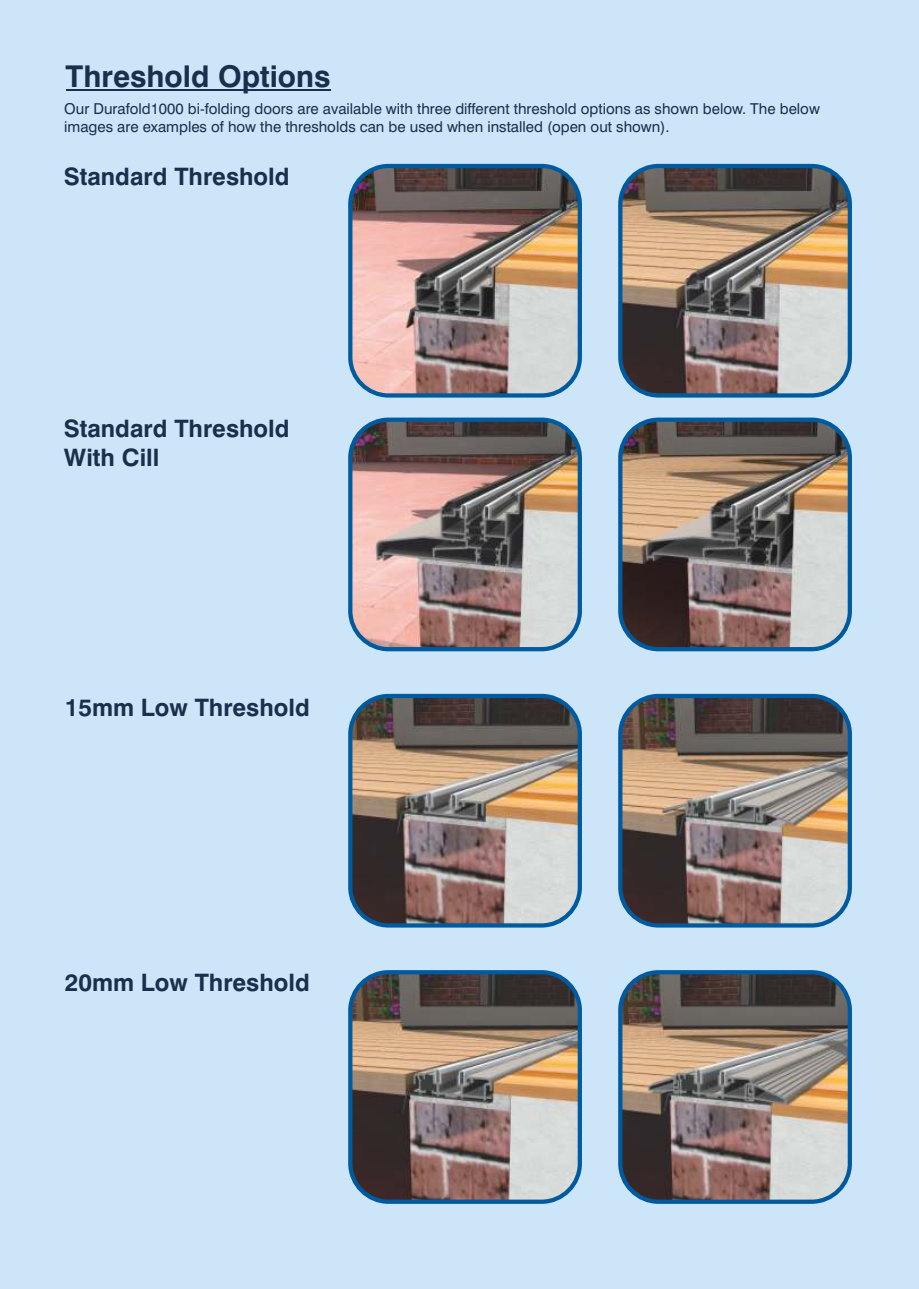
<style>
.page{position:relative;width:919px;height:1289px;background:#fff}
.page>*{position:absolute;margin:0;border:0;box-sizing:border-box;transform-origin:0 0}
.t1{font:700 30px "Swiss 721 BT";color:#18304c}
.t2{font:700 24px/28.8px "Swiss 721 BT";color:#18304c}
.t3{font:15px/18px "Swiss 721 BT";color:#18304c}
</style>
<div class="page">
<div style="left:0;top:0;width:918px;height:1288px;background:#cde5f8"></div>
<hr style="left:66px;top:89px;width:264px;height:2px;background:#18304c">
<img style="left:350px;top:696px;width:229px;height:229px;border-radius:38px">
<div style="left:348px;top:694px;width:234px;height:233px;border:4px solid #005a9f;border-radius:38px"></div>
<img style="left:620px;top:696px;width:229px;height:229px;border-radius:38px">
<div style="left:618px;top:694px;width:233px;height:233px;border:4px solid #005a9f;border-radius:38px"></div>
<img style="left:350px;top:972px;width:229px;height:229px;border-radius:38px">
<div style="left:348px;top:970px;width:234px;height:233px;border:4px solid #005a9f;border-radius:38px"></div>
<img style="left:620px;top:166px;width:229px;height:229px;border-radius:38px">
<div style="left:618px;top:164px;width:233px;height:233px;border:4px solid #005a9f;border-radius:38px"></div>
<img style="left:350px;top:419px;width:229px;height:230px;border-radius:38px">
<div style="left:348px;top:417px;width:234px;height:234px;border:4px solid #005a9f;border-radius:38px"></div>
<img style="left:350px;top:166px;width:229px;height:229px;border-radius:38px">
<div style="left:348px;top:164px;width:234px;height:233px;border:4px solid #005a9f;border-radius:38px"></div>
<img style="left:620px;top:972px;width:229px;height:229px;border-radius:38px">
<div style="left:618px;top:970px;width:233px;height:233px;border:4px solid #005a9f;border-radius:38px"></div>
<img style="left:620px;top:419px;width:229px;height:230px;border-radius:38px">
<div style="left:618px;top:417px;width:233px;height:234px;border:4px solid #005a9f;border-radius:38px"></div>
<h1 class="t1" style="left:66px;top:64px;width:266px">Threshold Options</h1>
<p class="t3" style="left:64px;top:101px;width:757px">Our Durafold1000 bi-folding doors are available with three different threshold options as shown below. The below images are examples of how the thresholds can be used when installed (open out shown).</p>
<h2 class="t2" style="left:64px;top:164px;width:227px">Standard Threshold</h2>
<h2 class="t2" style="left:64px;top:416px;width:227px">Standard Threshold<br>With Cill</h2>
<h2 class="t2" style="left:65px;top:695px;width:246px">15mm Low Threshold</h2>
<h2 class="t2" style="left:65px;top:970px;width:246px">20mm Low Threshold</h2>
</div>
